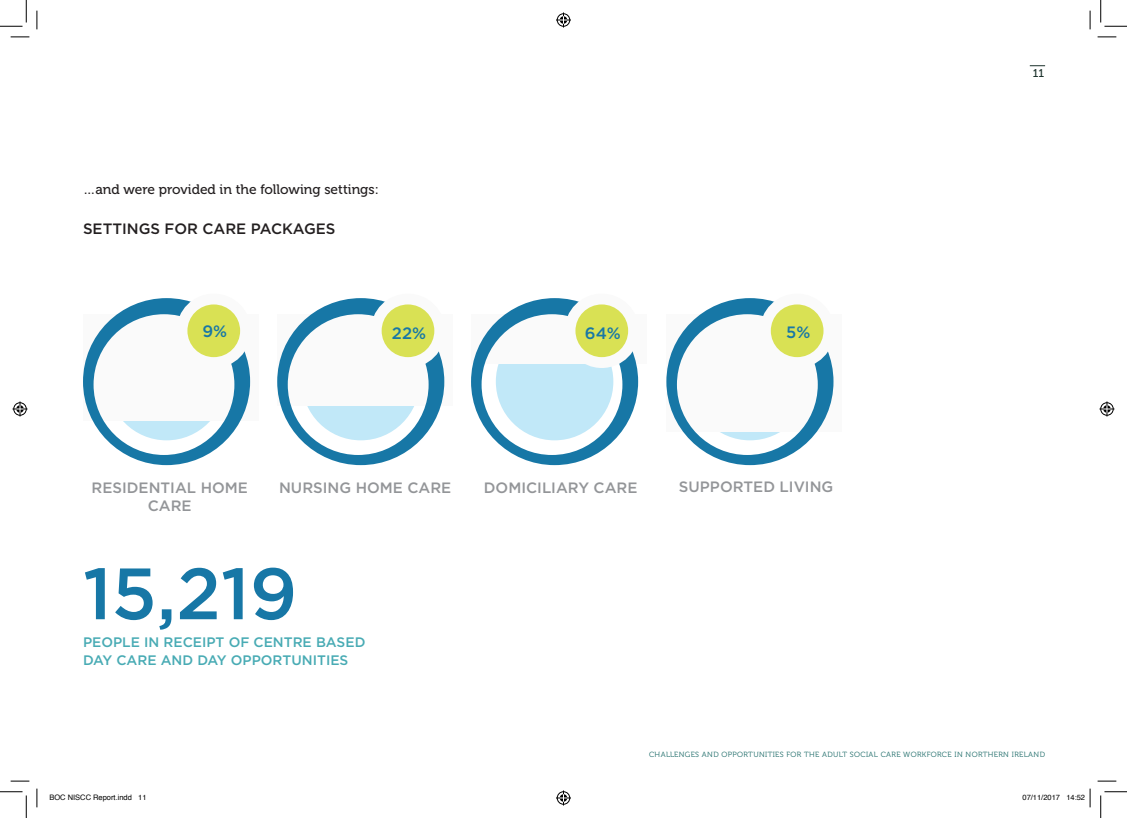
<style>
.page{position:relative;width:1127px;height:818px;background:#fff}
.page>*{position:absolute;margin:0;border:0;box-sizing:border-box;transform-origin:0 0}
.Sub_Header{font:500 72.5px "Gotham";color:#1777a6}
.Body_Copy{font:500 16.5px "Gotham";color:#1777a6}
.Body_Copy-2{font:500 15px/17.5px "Gotham";color:#939598;text-align:center}
.Body_Copy-3{font:500 15px "Gotham";color:#231f20}
.Body_Copy-4{font:500 13.75px/17.5px "Gotham";color:#48abb4}
.Body_Copy-5{font:13.75px "Museo 500";color:#231f20}
.t1{font:11.25px "Museo 500";color:#1a302a}
.t2{font:7.5px "Museo 300";letter-spacing:.05em;color:#186865}
.t3{font:7.5px "Helvetica";color:#000}
</style>
<div class="page">
<svg style="left:1029px;top:65px;width:15px;height:1px"></svg>
<div style="left:83px;top:314px;width:175px;height:106px;background:#fafafa"></div>
<svg style="left:83px;top:298px;width:167px;height:167px"></svg>
<div style="left:176px;top:294px;width:75px;height:74px;background:#fafafa;border-radius:50%"></div>
<div style="left:187px;top:304px;width:53px;height:53px;background:#d9e154;border-radius:50%"></div>
<div style="left:277px;top:314px;width:176px;height:91px;background:#fafafa"></div>
<svg style="left:277px;top:298px;width:167px;height:167px"></svg>
<div style="left:370px;top:294px;width:75px;height:74px;background:#fafafa;border-radius:50%"></div>
<div style="left:381px;top:304px;width:53px;height:53px;background:#d9e154;border-radius:50%"></div>
<div style="left:471px;top:314px;width:175px;height:49px;background:#fafafa"></div>
<svg style="left:471px;top:298px;width:167px;height:167px"></svg>
<div style="left:564px;top:294px;width:75px;height:74px;background:#fafafa;border-radius:50%"></div>
<div style="left:575px;top:304px;width:53px;height:53px;background:#d9e154;border-radius:50%"></div>
<div style="left:666px;top:314px;width:175px;height:117px;background:#fafafa"></div>
<svg style="left:666px;top:298px;width:167px;height:167px"></svg>
<div style="left:759px;top:294px;width:75px;height:74px;background:#fafafa;border-radius:50%"></div>
<div style="left:770px;top:304px;width:53px;height:53px;background:#d9e154;border-radius:50%"></div>
<svg style="left:11px;top:36px;width:18px;height:2px"></svg>
<svg style="left:1097px;top:36px;width:18px;height:2px"></svg>
<svg style="left:11px;top:780px;width:18px;height:2px"></svg>
<svg style="left:1097px;top:780px;width:18px;height:2px"></svg>
<svg style="left:36px;top:11px;width:2px;height:18px"></svg>
<svg style="left:36px;top:788px;width:2px;height:19px"></svg>
<svg style="left:1089px;top:11px;width:1px;height:18px"></svg>
<svg style="left:0;top:0;width:27px;height:27px"></svg>
<svg style="left:0;top:791px;width:27px;height:27px"></svg>
<svg style="left:1100px;top:0;width:26px;height:27px"></svg>
<svg style="left:1100px;top:791px;width:26px;height:27px"></svg>
<svg style="left:556px;top:13px;width:15px;height:15px"></svg>
<svg style="left:556px;top:790px;width:15px;height:15px"></svg>
<svg style="left:13px;top:401px;width:15px;height:15px"></svg>
<svg style="left:1099px;top:401px;width:15px;height:15px"></svg>
<svg style="left:1089px;top:788px;width:1px;height:19px"></svg>
<p class="Body_Copy-5" style="left:83px;top:182px;width:297px">…and were provided in the following settings:</p>
<p class="Body_Copy-3" style="left:83px;top:220px;width:254px">SETTINGS FOR CARE PACKAGES</p>
<p class="Body_Copy" style="left:202px;top:322px;width:26px">9%</p>
<p class="Body_Copy" style="left:392px;top:323px;width:36px">22%</p>
<p class="Body_Copy" style="left:584px;top:323px;width:37px">64%</p>
<p class="Body_Copy" style="left:785px;top:323px;width:26px">5%</p>
<h3 class="t1" style="left:1032px;top:67px;width:13px">11</h3>
<p class="Body_Copy-2" style="left:92px;top:479px;width:158px">RESIDENTIAL HOME<br>CARE</p>
<p class="Body_Copy-2" style="left:279px;top:479px;width:174px">NURSING HOME CARE</p>
<p class="Sub_Header" style="left:83px;top:552px;width:216px">15,219</p>
<p class="Body_Copy-4" style="left:83px;top:633px;width:284px">PEOPLE IN RECEIPT OF CENTRE BASED<br>DAY CARE AND DAY OPPORTUNITIES</p>
<p class="Body_Copy-2" style="left:484px;top:479px;width:155px">DOMICILIARY CARE</p>
<p class="Body_Copy-2" style="left:678px;top:478px;width:156px">SUPPORTED LIVING</p>
<p class="t2" style="left:649px;top:750px;width:397px">CHALLENGES AND OPPORTUNITIES FOR THE ADULT SOCIAL CARE WORKFORCE IN NORTHERN IRELAND</p>
<p class="t3" style="left:49px;top:791px;width:99px">BOC NISCC Report.indd 11</p>
<p class="t3" style="left:1022px;top:791px;width:64px">07/11/2017 14:52</p>
</div>
